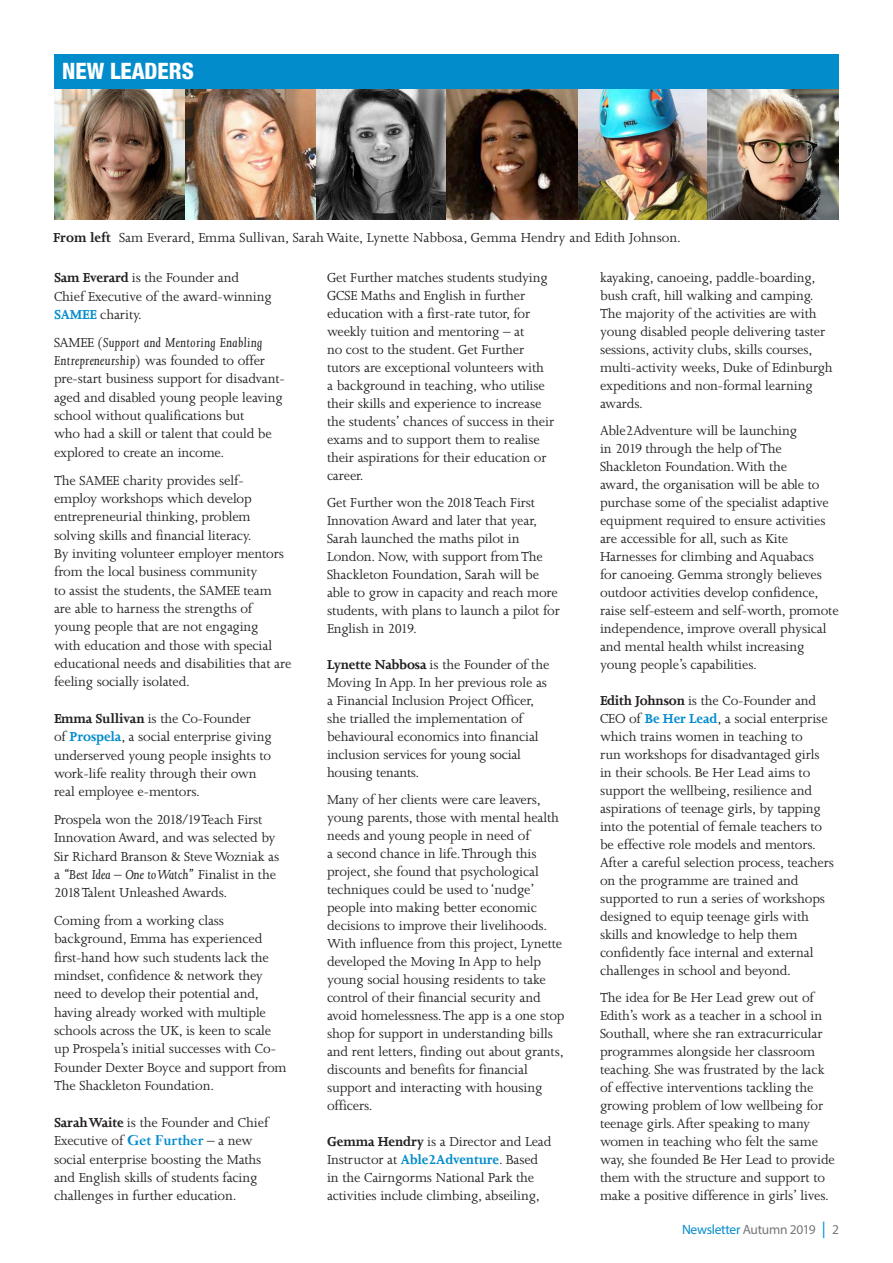
<style>
.page{position:relative;width:893px;height:1263px;background:#fff}
.page>*{position:absolute;margin:0;border:0;box-sizing:border-box;transform-origin:0 0}
.t1{font:800 condensed 22.5px "Helvetica Neue LT Com";color:#fff}
.t2{font:15px/18px "Joanna";letter-spacing:-.01em;color:#231f20}
.t3{font:15px "Joanna MT Std";color:#231f20}
.t4{font:italic 15px/18.3px "Joanna";letter-spacing:.02em;color:#231f20}
.t5{font:13.5px "Myriad Pro";letter-spacing:-.02em;color:#76787b}
.s1{font-weight:700}
.s2{font-weight:700;color:#038ccc}
.s3{font-style:normal}
.s4{font-style:italic}
.s5{font-family:"Janson MT Std";font-weight:700;color:#038ccc}
.s6{color:#038ccc}
.s7{font-size:16.5px;color:#038ccc}
</style>
<div class="page">
<img style="left:577px;top:89px;width:131px;height:130px">
<img style="left:316px;top:89px;width:131px;height:130px">
<img style="left:708px;top:89px;width:131px;height:130px">
<img style="left:54px;top:89px;width:131px;height:130px">
<img style="left:185px;top:89px;width:131px;height:130px">
<img style="left:447px;top:89px;width:130px;height:130px">
<div style="left:54px;top:54px;width:785px;height:35px;background:#038ccc"></div>
<p class="t1" style="left:62px;top:57px;width:133px">NEW LEADERS</p>
<p class="t3" style="left:53px;top:229px;width:629px"><span class="s1">From left</span> Sam Everard, Emma Sullivan, Sarah Waite, Lynette Nabbosa, Gemma Hendry and Edith Johnson.</p>
<p class="t2" style="left:54px;top:269px;width:187px"><span class="s1">Sam Everard</span> is the Founder and</p>
<p class="t2" style="left:54px;top:287px;width:219px">Chief Executive of the award-winning<br><span class="s2">SAMEE</span> charity.</p>
<p class="t4" style="left:54px;top:333px;width:213px"><span class="s3">SAMEE</span> (Support and Mentoring Enabling<br>Entrepreneurship) <span class="s3">was founded to offer</span></p>
<p class="t2" style="left:54px;top:370px;width:232px">pre-start business support for disadvant&shy;aged and disabled young people leaving school without qualifications but<br>who had a skill or talent that could be explored to create an income.</p>
<p class="t2" style="left:54px;top:471px;width:199px">The SAMEE charity provides self&shy;employ workshops which develop entrepreneurial thinking, problem solving skills and financial literacy.</p>
<p class="t2" style="left:54px;top:544px;width:239px">By inviting volunteer employer mentors from the local business community<br>to assist the students, the SAMEE team are able to harness the strengths of young people that are not engaging<br>with education and those with special educational needs and disabilities that are feeling socially isolated.</p>
<p class="t2" style="left:54px;top:710px;width:199px"><span class="s1">Emma Sullivan</span> is the Co-Founder</p>
<p class="t2" style="left:54px;top:728px;width:219px;text-align:justify">of <span class="s2">Prospela</span>, a social enterprise giving underserved young people insights to work-life reality through their own</p>
<p class="t2" style="left:54px;top:783px;width:147px">real employee e-mentors.</p>
<p class="t2" style="left:54px;top:810px;width:227px">Prospela won the 2018/19 Teach First Innovation Award, and was selected by Sir Richard Branson &amp; Steve Wozniak as a <span class="s4">“Best Idea – One to Watch”</span> Finalist in the 2018 Talent Unleashed Awards.</p>
<p class="t2" style="left:54px;top:911px;width:234px">Coming from a working class background, Emma has experienced first-hand how such students lack the mindset, confidence &amp; network they need to develop their potential and, having already worked with multiple schools across the UK, is keen to scale up Prospela’s initial successes with Co-Founder Dexter Boyce and support from The Shackleton Foundation.</p>
<p class="t2" style="left:54px;top:1113px;width:216px"><span class="s1">Sarah Waite</span> is the Founder and Chief Executive of <span class="s5">Get Further</span> – a new social enterprise boosting the Maths and English skills of students facing challenges in further education.</p>
<p class="t2" style="left:327px;top:269px;width:229px">Get Further matches students studying GCSE Maths and English in further education with a first-rate tutor, for weekly tuition and mentoring – at<br>no cost to the student. Get Further tutors are exceptional volunteers with<br>a background in teaching, who utilise their skills and experience to increase the students’ chances of success in their exams and to support them to realise their aspirations for their education or career.</p>
<p class="t2" style="left:327px;top:494px;width:234px">Get Further won the 2018 Teach First Innovation Award and later that year, Sarah launched the maths pilot in London. Now, with support from The Shackleton Foundation, Sarah will be able to grow in capacity and reach more students, with plans to launch a pilot for English in 2019.</p>
<p class="t2" style="left:327px;top:656px;width:224px"><span class="s1">Lynette Nabbosa</span> is the Founder of the Moving In App. In her previous role as a Financial Inclusion Project Officer, she trialled the implementation of behavioural economics into financial inclusion services for young social housing tenants.</p>
<p class="t2" style="left:327px;top:791px;width:239px">Many of her clients were care leavers, young parents, those with mental health needs and young people in need of<br>a second chance in life. Through this project, she found that psychological techniques could be used to ‘nudge’ people into making better economic decisions to improve their livelihoods.<br>With influence from this project, Lynette developed the Moving In App to help young social housing residents to take control of their financial security and avoid homelessness. The app is a one stop shop for support in understanding bills and rent letters, finding out about grants, discounts and benefits for financial support and interacting with housing officers.</p>
<p class="t2" style="left:327px;top:1133px;width:226px"><span class="s1">Gemma Hendry</span> is a Director and Lead Instructor at <span class="s2">Able2Adventure</span>. Based in the Cairngorms National Park the activities include climbing, abseiling,</p>
<p class="t2" style="left:600px;top:269px;width:234px">kayaking, canoeing, paddle-boarding, bush craft, hill walking and camping.<br>The majority of the activities are with young disabled people delivering taster sessions, activity clubs, skills courses, multi-activity weeks, Duke of Edinburgh expeditions and non-formal learning awards.</p>
<p class="t2" style="left:600px;top:422px;width:240px">Able2Adventure will be launching<br>in 2019 through the help of The Shackleton Foundation. With the<br>award, the organisation will be able to purchase some of the specialist adaptive equipment required to ensure activities are accessible for all, such as Kite Harnesses for climbing and Aquabacs<br>for canoeing. Gemma strongly believes outdoor activities develop confidence, raise self-esteem and self-worth, promote independence, improve overall physical and mental health whilst increasing young people’s capabilities.</p>
<p class="t2" style="left:600px;top:692px;width:235px"><span class="s1">Edith Johnson</span> is the Co-Founder and CEO of <span class="s2">Be Her Lead</span>, a social enterprise which trains women in teaching to<br>run workshops for disadvantaged girls in their schools. Be Her Lead aims to support the wellbeing, resilience and aspirations of teenage girls, by tapping into the potential of female teachers to be effective role models and mentors.<br>After a careful selection process, teachers on the programme are trained and supported to run a series of workshops designed to equip teenage girls with skills and knowledge to help them confidently face internal and external challenges in school and beyond.</p>
<p class="t2" style="left:600px;top:989px;width:236px">The idea for Be Her Lead grew out of Edith’s work as a teacher in a school in Southall, where she ran extracurricular programmes alongside her classroom teaching. She was frustrated by the lack of effective interventions tackling the growing problem of low wellbeing for teenage girls. After speaking to many women in teaching who felt the same way, she founded Be Her Lead to provide them with the structure and support to make a positive difference in girls’ lives.</p>
<p class="t5" style="left:682px;top:1221px;width:158px"><span class="s6">Newsletter</span> Autumn 2019 <span class="s7">|</span> 2</p>
</div>
